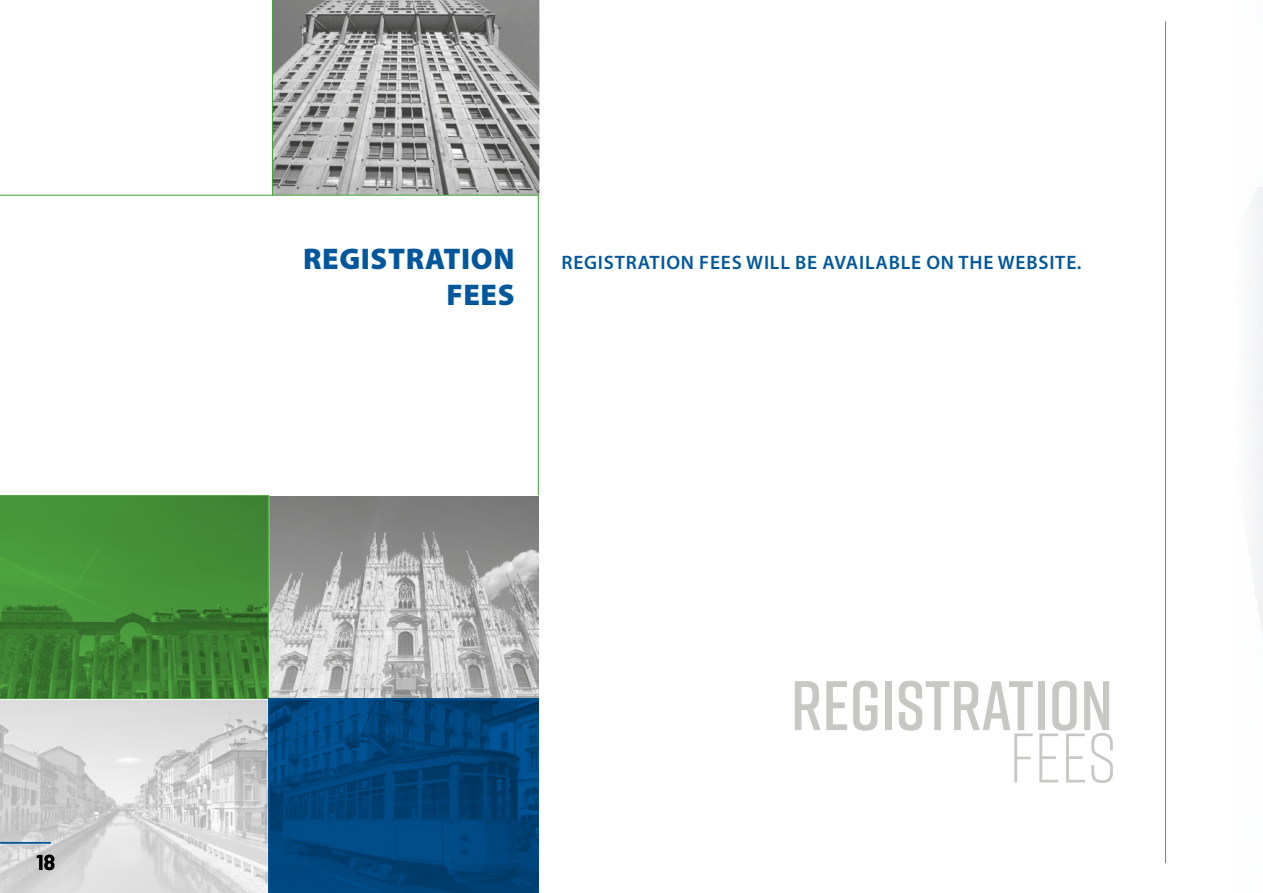
<style>
.page{position:relative;width:1263px;height:893px;background:#fff}
.page>*{position:absolute;margin:0;border:0;box-sizing:border-box;transform-origin:0 0}
.t1{font:600 69.9px "Rift";color:#c7c7c4}
.t2{font:300 69.9px "Rift";color:#c7c7c4}
.t3{font:900 30px/36px "Myriad Pro";letter-spacing:.02em;color:#00579b;text-align:right}
.t4{font:700 21px "Barlow";color:#000}
.t5{font:600 19.5px "Myriad Pro";letter-spacing:.04em;color:#00579b}
</style>
<div class="page">
<img style="left:0;top:496px;width:538px;height:397px">
<svg style="left:0;top:495px;width:269px;height:204px;background:#418935"></svg>
<svg style="left:268px;top:698px;width:270px;height:195px;background:#00457b"></svg>
<hr style="left:538px;top:0;width:1px;height:495px;background:#3fa535">
<hr style="left:1165px;top:22px;width:1px;height:841px;background:#3fa535">
<hr style="left:0;top:842px;width:51px;height:1px;background:#00579b">
<img style="left:273px;top:0;width:266px;height:195px">
<hr style="left:272px;top:0;width:1px;height:195px;background:#3fa535">
<hr style="left:0;top:195px;width:539px;height:1px;background:#3fa535">
<p class="t4" style="left:37px;top:850px;width:20px">18</p>
<h2 class="t3" style="left:303px;top:241px;width:213px">REGISTRATION<br>FEES</h2>
<p class="t5" style="left:561px;top:252px;width:521px">REGISTRATION FEES WILL BE AVAILABLE ON THE WEBSITE.</p>
<h1 class="t1" style="left:791px;top:656px;width:324px">RegISTRATION</h1>
<h1 class="t2" style="left:1009px;top:709px;width:109px">FEES</h1>
</div>
